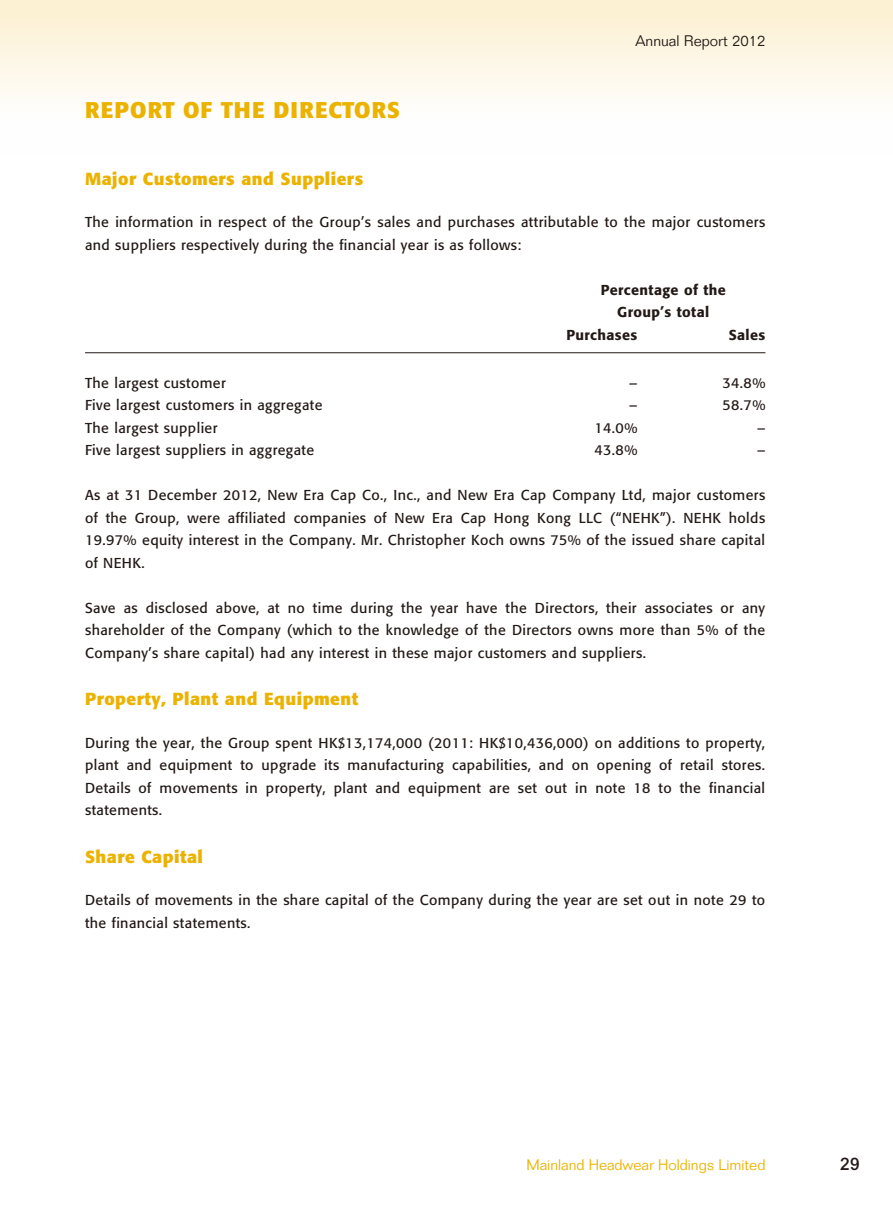
<style>
.page{position:relative;width:893px;height:1212px;background:#fff}
.page>*{position:absolute;margin:0;border:0;box-sizing:border-box;transform-origin:0 0}
.t1{font:700 22.5px "Formata";letter-spacing:.05em;color:#ecb200}
.t2{font:700 17.25px "Formata";letter-spacing:.03em;color:#ecb200}
.t3{font:500 17.25px "Arial MT Std";color:#231916}
.t4{font:300 15px "Folio Std";color:#ecb200}
.t5{font:300 15px "Folio Std";color:#231916}
.t6{font:14.25px/22.5px "Formata";letter-spacing:.03em;color:#231916;text-align:justify}
.t7{font:500 14.25px "Formata";letter-spacing:.03em;color:#231916}
</style>
<div class="page">
<div style="left:0;top:0;width:893px;height:155px;background:linear-gradient(to bottom,#fdf0d2,#feffff)"></div>
<hr style="left:0;top:0;width:1px;height:155px;background:#fdf1d4">
<hr style="left:85px;top:352px;width:680px;height:1px;background:#231916">
<h1 class="t1" style="left:85px;top:96px;width:317px">REPORT OF THE DIRECTORS</h1>
<p class="t5" style="left:636px;top:32px;width:131px">Annual Report 2012</p>
<p class="t2" style="left:85px;top:168px;width:280px">Major Customers and Suppliers</p>
<p class="t6" style="left:85px;top:211px;width:682px">The information in respect of the Group’s sales and purchases attributable to the major customers and suppliers respectively during the financial year is as follows:</p>
<p class="t7" style="left:601px;top:281px;width:127px">Percentage of the</p>
<p class="t7" style="left:617px;top:303px;width:94px">Group’s total</p>
<p class="t7" style="left:566px;top:326px;width:72px">Purchases</p>
<p class="t7" style="left:729px;top:326px;width:38px">Sales</p>
<p class="t6" style="left:85px;top:371px;width:142px">The largest customer</p>
<p class="t6" style="left:629px;top:371px;width:10px">–</p>
<p class="t6" style="left:722px;top:371px;width:44px">34.8%</p>
<p class="t6" style="left:85px;top:394px;width:239px">Five largest customers in aggregate</p>
<p class="t6" style="left:629px;top:394px;width:10px">–</p>
<p class="t6" style="left:722px;top:394px;width:44px">58.7%</p>
<p class="t6" style="left:85px;top:416px;width:134px">The largest supplier</p>
<p class="t6" style="left:594px;top:416px;width:44px">14.0%</p>
<p class="t6" style="left:757px;top:416px;width:10px">–</p>
<p class="t6" style="left:85px;top:439px;width:231px">Five largest suppliers in aggregate</p>
<p class="t6" style="left:594px;top:439px;width:44px">43.8%</p>
<p class="t6" style="left:757px;top:439px;width:10px">–</p>
<p class="t6" style="left:85px;top:484px;width:682px">As at 31 December 2012, New Era Cap Co., Inc., and New Era Cap Company Ltd, major customers of the Group, were affiliated companies of New Era Cap Hong Kong LLC (“NEHK”). NEHK holds 19.97% equity interest in the Company. Mr. Christopher Koch owns 75% of the issued share capital of NEHK.</p>
<p class="t6" style="left:85px;top:596px;width:682px">Save as disclosed above, at no time during the year have the Directors, their associates or any shareholder of the Company (which to the knowledge of the Directors owns more than 5% of the Company’s share capital) had any interest in these major customers and suppliers.</p>
<p class="t2" style="left:85px;top:688px;width:275px">Property, Plant and Equipment</p>
<p class="t6" style="left:85px;top:731px;width:682px">During the year, the Group spent HK$13,174,000 (2011: HK$10,436,000) on additions to property, plant and equipment to upgrade its manufacturing capabilities, and on opening of retail stores.<br>Details of movements in property, plant and equipment are set out in note 18 to the financial statements.</p>
<p class="t2" style="left:85px;top:846px;width:119px">Share Capital</p>
<p class="t6" style="left:85px;top:889px;width:682px">Details of movements in the share capital of the Company during the year are set out in note 29 to the financial statements.</p>
<p class="t4" style="left:526px;top:1156px;width:240px">Mainland Headwear Holdings Limited</p>
<p class="t3" style="left:840px;top:1154px;width:21px">29</p>
</div>
